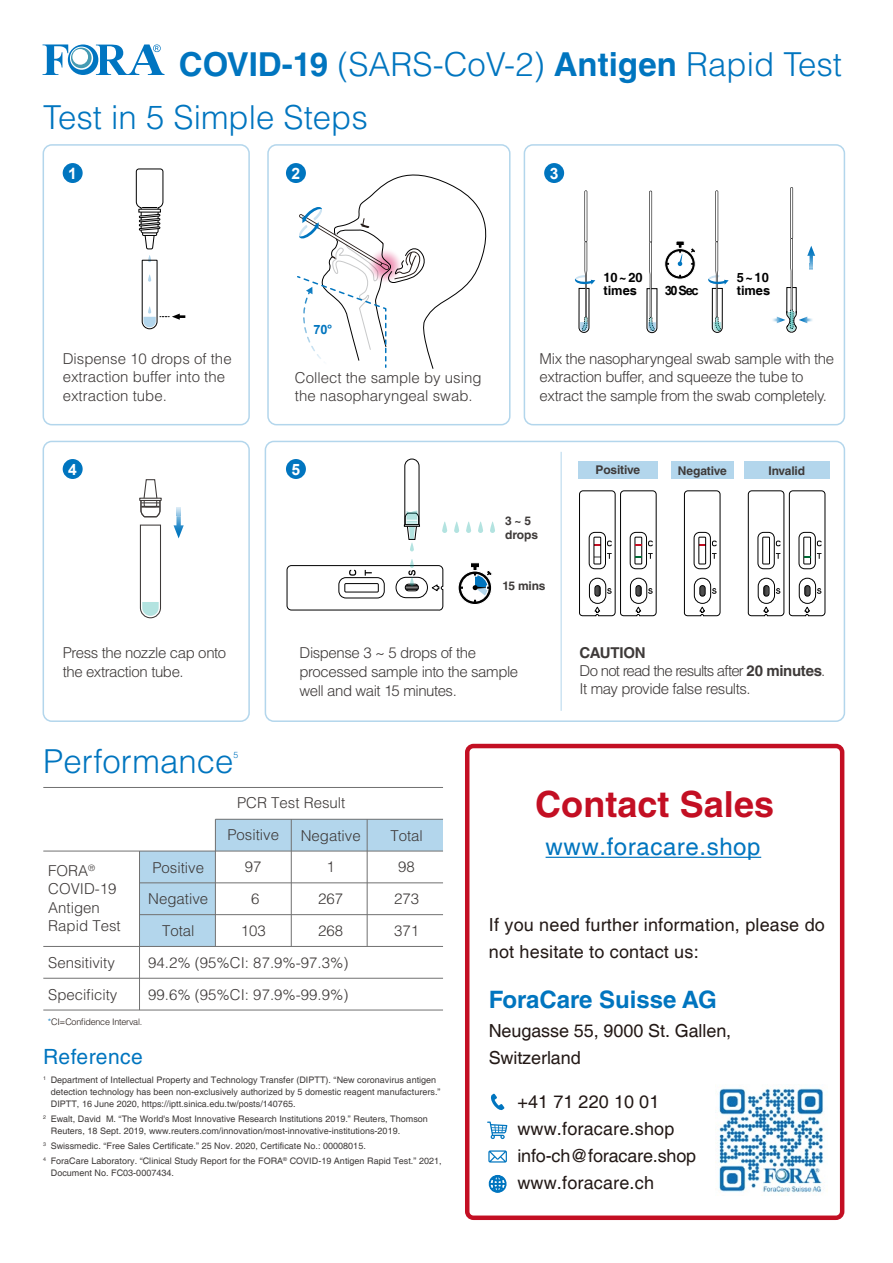
<style>
.page{position:relative;width:893px;height:1263px;background:#fff}
.page>*{position:absolute;margin:0;border:0;box-sizing:border-box;transform-origin:0 0}
.t1{font:700 36px "Helvetica LT Std";color:#c30f23}
.t2{font:300 33px "Helvetica LT Std";color:#0075bf}
.t3{font:24px "Helvetica";letter-spacing:.025em;color:#0075bf}
.t4{font:700 24px "Helvetica LT Std";color:#0075bf}
.t5{font:21px "Helvetica LT Std";letter-spacing:.025em;color:#0075bf}
.t6{font:18px/27px "Helvetica";letter-spacing:.01em;color:#231916}
.t7{font:700 15.75px "Arial";color:#fff}
.t8{font:300 15px/31.8px "Helvetica LT Std";color:#3e3a39}
.t9{font:300 15px/18.6px "Helvetica LT Std";letter-spacing:-.02em;color:#3e3a39}
.t10{font:300 15px/18px "Helvetica LT Std";letter-spacing:-.045em;color:#3e3a39}
.t11{font:700 12.9px/12.8px "Helvetica";color:#000}
.t12{font:700 12.9px "Arial";color:#000}
.t13{font:700 12.9px "Arial";color:#0075bf}
.t14{font:700 12px/13.5px "Helvetica LT Std";letter-spacing:-.015em;color:#3e3a39}
.t15{font:9px/12px "Helvetica";letter-spacing:.005em;color:#3e3a39}
.t16{font:300 9px "Helvetica LT Std";letter-spacing:-.025em;color:#231916}
.t17{font:300 8.7px "Helvetica LT Std";color:#0075bf}
.s1{font-weight:700}
.s2{color:#0075bf}
</style>
<div class="page">
<svg style="left:140px;top:479px;width:21px;height:39px"></svg>
<div style="left:139px;top:498px;width:23px;height:3px;border:1px solid #3e3a39"></div>
<svg style="left:139px;top:524px;width:22px;height:95px"></svg>
<svg style="left:174px;top:507px;width:10px;height:31px"></svg>
<svg style="left:286px;top:559px;width:158px;height:52px"></svg>
<svg style="left:404px;top:458px;width:16px;height:93px"></svg>
<div style="left:63px;top:163px;width:20px;height:20px;background:#0075bf;border-radius:50%"></div>
<div style="left:286px;top:163px;width:20px;height:20px;background:#0075bf;border-radius:50%"></div>
<div style="left:544px;top:163px;width:20px;height:20px;background:#0075bf;border-radius:50%"></div>
<div style="left:63px;top:459px;width:20px;height:20px;background:#0075bf;border-radius:50%"></div>
<div style="left:286px;top:459px;width:20px;height:20px;background:#0075bf;border-radius:50%"></div>
<div style="left:43px;top:144px;width:207px;height:281px;border:2px solid #b3d6ec;border-radius:9px"></div>
<div style="left:43px;top:441px;width:207px;height:281px;border:2px solid #b3d6ec;border-radius:9px"></div>
<div style="left:265px;top:441px;width:580px;height:281px;border:2px solid #b3d6ec;border-radius:9px"></div>
<div style="left:524px;top:144px;width:321px;height:281px;border:2px solid #b3d6ec;border-radius:9px"></div>
<svg style="left:458px;top:562px;width:34px;height:43px"></svg>
<div style="left:744px;top:461px;width:85px;height:18px;background:#b3d6ec"></div>
<div style="left:578px;top:461px;width:80px;height:18px;background:#b3d6ec"></div>
<div style="left:671px;top:461px;width:63px;height:18px;background:#b3d6ec"></div>
<svg style="left:684px;top:490px;width:37px;height:127px"></svg>
<div style="left:694px;top:578px;width:17px;height:26px;border:1px solid #000;border-radius:8px"></div>
<svg style="left:579px;top:490px;width:78px;height:127px"></svg>
<svg style="left:747px;top:490px;width:79px;height:127px"></svg>
<svg style="left:43px;top:44px;width:122px;height:31px"></svg>
<svg style="left:135px;top:168px;width:50px;height:162px"></svg>
<hr style="left:561px;top:452px;width:1px;height:259px;background:#b3d6ec">
<div style="left:267px;top:144px;width:244px;height:281px;border:2px solid #b3d6ec;border-radius:9px"></div>
<svg style="left:297px;top:164px;width:190px;height:205px"></svg>
<svg style="left:454px;top:522px;width:5px;height:11px"></svg>
<svg style="left:466px;top:522px;width:5px;height:11px"></svg>
<svg style="left:490px;top:522px;width:5px;height:11px"></svg>
<svg style="left:442px;top:522px;width:5px;height:11px"></svg>
<svg style="left:478px;top:522px;width:5px;height:11px"></svg>
<svg style="left:664px;top:241px;width:32px;height:39px"></svg>
<hr style="left:584px;top:190px;width:3px;height:52px;background:#000">
<hr style="left:715px;top:190px;width:3px;height:52px;background:#000">
<svg style="left:772px;top:187px;width:43px;height:146px"></svg>
<hr style="left:790px;top:310px;width:3px;height:18px;background:#00a299">
<svg style="left:575px;top:191px;width:20px;height:142px"></svg>
<svg style="left:646px;top:191px;width:12px;height:142px"></svg>
<svg style="left:708px;top:191px;width:21px;height:142px"></svg>
<div style="left:140px;top:851px;width:75px;height:95px;background:#b3d6ec"></div>
<div style="left:215px;top:819px;width:228px;height:32px;background:#b3d6ec"></div>
<hr style="left:43px;top:787px;width:400px;height:1px;background:#717171">
<hr style="left:215px;top:819px;width:228px;height:1px;background:#717171">
<hr style="left:43px;top:851px;width:400px;height:1px;background:#717171">
<hr style="left:140px;top:882px;width:303px;height:1px;background:#717171">
<hr style="left:140px;top:914px;width:303px;height:1px;background:#717171">
<hr style="left:43px;top:946px;width:400px;height:1px;background:#717171">
<hr style="left:43px;top:978px;width:400px;height:1px;background:#717171">
<hr style="left:43px;top:1010px;width:400px;height:1px;background:#717171">
<hr style="left:291px;top:819px;width:1px;height:127px;background:#717171">
<hr style="left:367px;top:819px;width:1px;height:127px;background:#717171">
<hr style="left:215px;top:819px;width:1px;height:127px;background:#717171">
<hr style="left:139px;top:851px;width:1px;height:159px;background:#717171">
<svg style="left:465px;top:744px;width:379px;height:476px"></svg>
<hr style="left:546px;top:857px;width:215px;height:1px;background:#0075bf">
<svg style="left:487px;top:1121px;width:20px;height:18px"></svg>
<svg style="left:488px;top:1150px;width:19px;height:12px"></svg>
<svg style="left:490px;top:1093px;width:14px;height:18px"></svg>
<svg style="left:488px;top:1175px;width:19px;height:17px"></svg>
<img style="left:716px;top:1084px;width:111px;height:112px">
<h2 class="t2" style="left:179px;top:44px;width:665px"><span class="s1">COVID-19</span> (SARS-CoV-2) <span class="s1">Antigen</span> Rapid Test</h2>
<h2 class="t2" style="left:43px;top:97px;width:326px">Test in 5 Simple Steps</h2>
<h3 class="t7" style="left:68px;top:162px;width:10px">1</h3>
<h3 class="t7" style="left:292px;top:162px;width:10px">2</h3>
<h3 class="t7" style="left:550px;top:162px;width:10px">3</h3>
<h3 class="t11" style="left:603px;top:272px;width:41px">10~20 times</h3>
<h3 class="t11" style="left:737px;top:272px;width:35px">5~10 times</h3>
<h3 class="t12" style="left:665px;top:282px;width:35px">30 Sec</h3>
<h3 class="t8" style="left:63px;top:349px;width:170px;line-height:18.6px">Dispense 10 drops of the extraction buffer into the extraction tube.</h3>
<h3 class="t13" style="left:314px;top:320px;width:20px">70°</h3>
<h3 class="t8" style="left:295px;top:368px;width:188px;line-height:18.6px">Collect the sample by using the nasopharyngeal swab.</h3>
<h3 class="t9" style="left:540px;top:349px;width:296px">Mix the nasopharyngeal swab sample with the extraction buffer, and squeeze the tube to extract the sample from the swab completely.</h3>
<h3 class="t7" style="left:68px;top:458px;width:10px">4</h3>
<h3 class="t7" style="left:292px;top:458px;width:10px">5</h3>
<h3 class="t14" style="left:505px;top:514px;width:34px">3 ~ 5 drops</h3>
<h3 class="t14" style="left:503px;top:579px;width:44px">15 mins</h3>
<h3 class="t14" style="left:596px;top:463px;width:46px">Positive</h3>
<h3 class="t14" style="left:678px;top:464px;width:51px">Negative</h3>
<h3 class="t14" style="left:768px;top:464px;width:38px">Invalid</h3>
<h3 class="t9" style="left:63px;top:643px;width:165px">Press the nozzle cap onto the extraction tube.</h3>
<h2 class="t2" style="left:43px;top:741px;width:192px">Performance</h2>
<p class="t17" style="left:233px;top:749px;width:6px">5</p>
<h3 class="t9" style="left:299px;top:643px;width:220px">Dispense 3 ~ 5 drops of the processed sample into the sample well and wait 15 minutes.</h3>
<h3 class="t10" style="left:579px;top:644px;width:247px"><span class="s1">CAUTION<br></span>Do not read the results after <span class="s1">20 minutes</span>.<br>It may provide false results.</h3>
<h3 class="t8" style="left:48px;top:861px;width:74px;line-height:18.6px">FORA<sup>®<br></sup>COVID-19<br>Antigen<br>Rapid Test</h3>
<h3 class="t8" style="left:152px;top:852px;width:53px">Positive</h3>
<h3 class="t8" style="left:148px;top:883px;width:62px;line-height:31.3px;text-align:center">Negative<br>Total</h3>
<h3 class="t8" style="left:237px;top:787px;width:110px">PCR Test Result</h3>
<h3 class="t8" style="left:227px;top:819px;width:53px;text-align:center">Positive<br>97<br>6<br>103</h3>
<h3 class="t8" style="left:301px;top:819px;width:62px;text-align:center">Negative<br>1<br>267<br>268</h3>
<h3 class="t8" style="left:390px;top:819px;width:34px">Total<br>98<br>273<br>371</h3>
<h3 class="t8" style="left:48px;top:946px;width:71px">Sensitivity<br>Specificity</h3>
<h3 class="t8" style="left:148px;top:946px;width:202px">94.2% (95%CI: 87.9%-97.3%)<br>99.6% (95%CI: 97.9%-99.9%)</h3>
<p class="t16" style="left:48px;top:1016px;width:96px"><span class="s2">*</span>CI=Confidence Interval.</p>
<h3 class="t5" style="left:43px;top:1044px;width:101px">Reference</h3>
<p class="t15" style="left:51px;top:1074px;width:391px;text-indent:-7px"><sup>1</sup> Department of Intellectual Property and Technology Transfer (DIPTT). “New coronavirus antigen detection technology has been non-exclusively authorized by 5 domestic reagent manufacturers.”<br>DIPTT, 16 June 2020, https://iptt.sinica.edu.tw/posts/140765.</p>
<p class="t15" style="left:51px;top:1113px;width:379px;text-indent:-7px"><sup>2</sup> Ewalt, David M. “The World's Most Innovative Research Institutions 2019.” Reuters, Thomson<br>Reuters, 18 Sept. 2019, www.reuters.com/innovation/most-innovative-institutions-2019.</p>
<p class="t15" style="left:43px;top:1139px;width:400px;line-height:15px"><sup>3</sup> Swissmedic. “Free Sales Certificate.” 25 Nov. 2020, Certificate No.: 00008015.<br><sup>4</sup> ForaCare Laboratory. “Clinical Study Report for the FORA<sup>®</sup> COVID-19 Antigen Rapid Test.” 2021,</p>
<p class="t15" style="left:51px;top:1167px;width:125px">Document No. FC03-0007434.</p>
<h1 class="t1" style="left:535px;top:782px;width:240px">Contact Sales</h1>
<h3 class="t3" style="left:546px;top:832px;width:216px">www.foracare.shop</h3>
<h3 class="t6" style="left:489px;top:912px;width:338px">If you need further information, please do not hesitate to contact us:</h3>
<h3 class="t4" style="left:489px;top:985px;width:229px">ForaCare Suisse AG</h3>
<h3 class="t6" style="left:489px;top:1017px;width:244px">Neugasse 55, 9000 St. Gallen,<br>Switzerland</h3>
<h3 class="t6" style="left:517px;top:1089px;width:180px">+41 71 220 10 01 www.foracare.shop info-ch@foracare.shop www.foracare.ch</h3>
</div>
